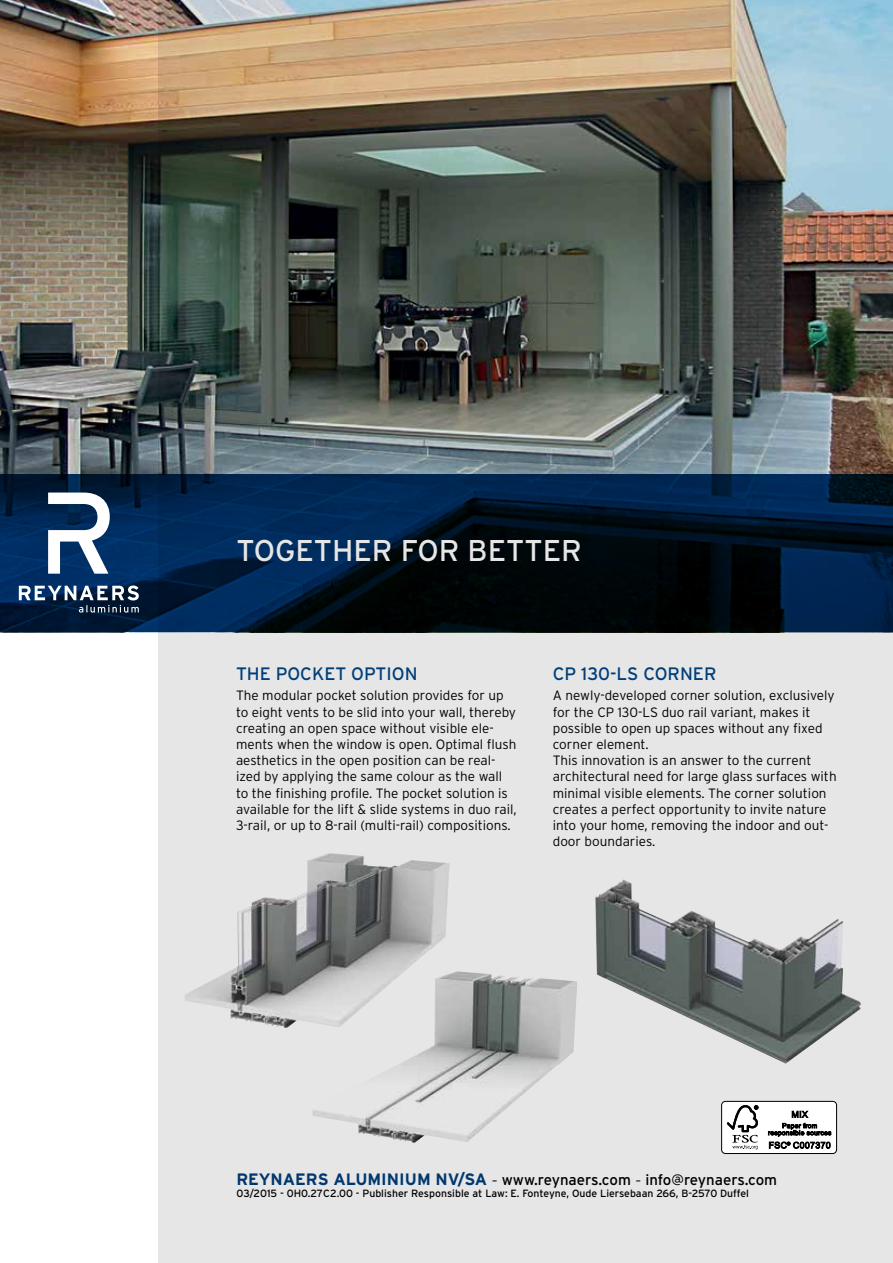
<style>
.page{position:relative;width:893px;height:1263px;background:#fff}
.page>*{position:absolute;margin:0;border:0;box-sizing:border-box;transform-origin:0 0}
.t1{font:30px "Interstate Rey";color:#fff}
.t2{font:18px "Interstate Rey";color:#003e7a}
.t3{font:15px "Interstate Rey";color:#000}
.t4{font:300 13.5px/16.2px "Interstate Rey";color:#000}
.t5{font:10.5px "Interstate Rey";color:#000}
.s1{font-weight:700;font-size:16.5px;color:#003e7a}
.s2{font-family:"Minion Pro";font-size:18px}
</style>
<div class="page">
<img style="left:0;top:0;width:158px;height:632px">
<svg style="left:0;top:474px;width:158px;height:157px;background:#00234c"></svg>
<svg style="left:48px;top:492px;width:62px;height:82px"></svg>
<svg style="left:19px;top:585px;width:120px;height:27px"></svg>
<img style="left:158px;top:0;width:735px;height:1263px">
<div style="left:722px;top:1101px;width:115px;height:52px;background:#fff;border-radius:4px"></div>
<div style="left:721px;top:1101px;width:116px;height:53px;border:1px solid #000;border-radius:4px"></div>
<svg style="left:727px;top:1105px;width:31px;height:44px"></svg>
<svg style="left:768px;top:1110px;width:63px;height:39px"></svg>
<img style="left:312px;top:971px;width:265px;height:172px">
<img style="left:185px;top:853px;width:265px;height:175px">
<img style="left:595px;top:879px;width:266px;height:184px">
<h1 class="t1" style="left:237px;top:532px;width:347px">TOGETHER FOR BETTER</h1>
<h2 class="t2" style="left:236px;top:663px;width:183px">THE POCKET OPTION</h2>
<p class="t4" style="left:236px;top:687px;width:282px">The modular pocket solution provides for up to eight vents to be slid into your wall, thereby creating an open space without visible ele&shy;ments when the window is open. Optimal flush aesthetics in the open position can be real&shy;ized by applying the same colour as the wall to the finishing profile. The pocket solution is available for the lift &amp; slide systems in duo rail, 3-rail, or up to 8-rail (multi-rail) compositions.</p>
<h2 class="t2" style="left:553px;top:663px;width:165px">CP 130-LS CORNER</h2>
<p class="t4" style="left:553px;top:687px;width:285px">A newly-developed corner solution, exclusively for the CP 130-LS duo rail variant, makes it possible to open up spaces without any fixed corner element.<br>This innovation is an answer to the current architectural need for large glass surfaces with minimal visible elements. The corner solution creates a perfect opportunity to invite nature into your home, removing the indoor and out&shy;door boundaries.</p>
<p class="t3" style="left:237px;top:1170px;width:542px"><span class="s1">REYNAERS ALUMINIUM NV/SA</span> <span class="s2">-</span> www.reynaers.com <span class="s2">-</span> info@reynaers.com</p>
<p class="t5" style="left:237px;top:1187px;width:514px">03/2015 - 0H0.27C2.00 - Publisher Responsible at Law: E. Fonteyne, Oude Liersebaan 266, B-2570 Duffel</p>
</div>
